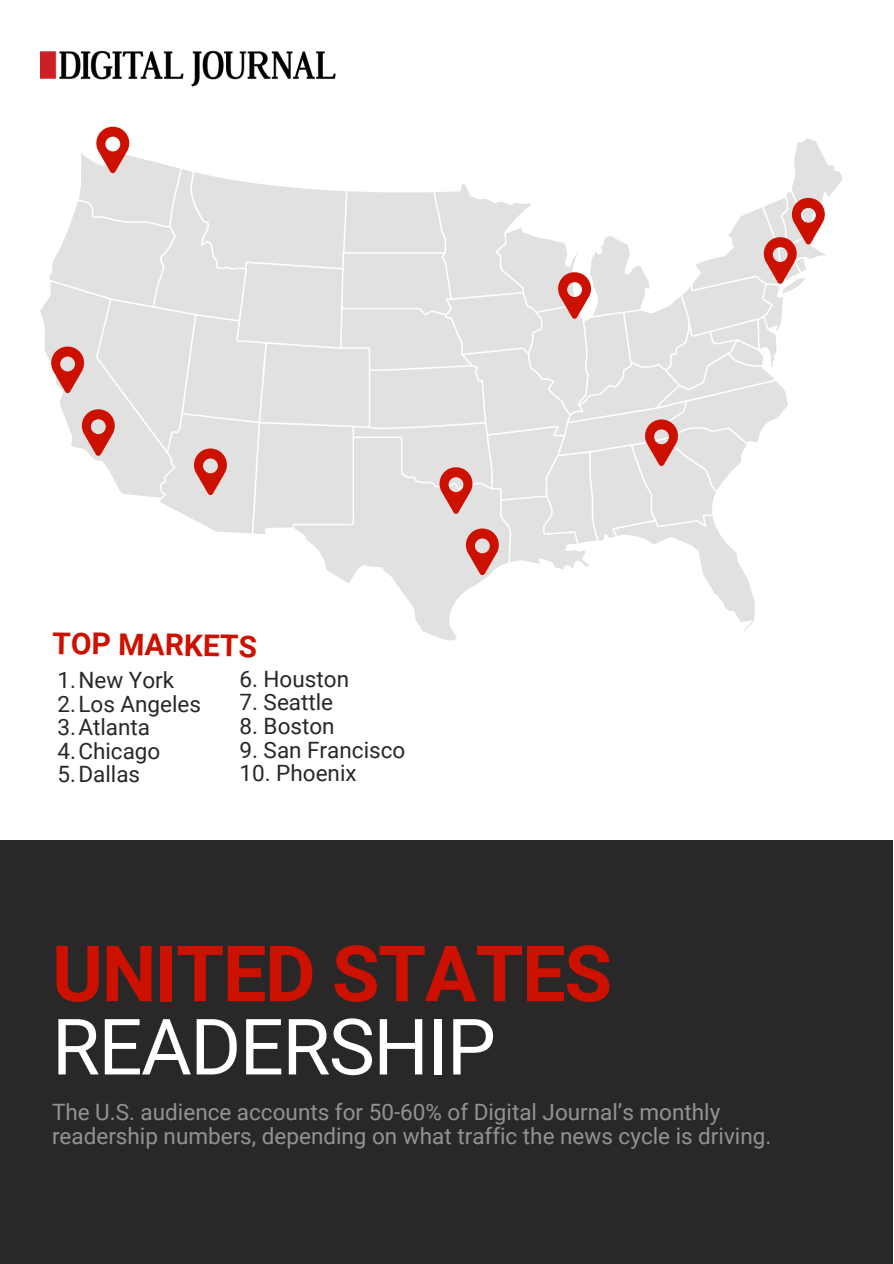
<style>
.page{position:relative;width:894px;height:1264px;background:#fff}
.page>*{position:absolute;margin:0;border:0;box-sizing:border-box;transform-origin:0 0}
.t1{font:700 77.7px "Roboto";letter-spacing:-.02em;color:#c10}
.t2{font:77.7px "Roboto";letter-spacing:-.02em;color:#fff}
.t3{font:700 30px "Roboto";color:#c10}
.t4{font:22.5px/23.7px "Roboto";color:#939393}
.t5{font:22.5px "Roboto";color:#2a2728}
</style>
<div class="page">
<div style="left:0;top:840px;width:892px;height:423px;background:#2a2728"></div>
<svg style="left:40px;top:126px;width:802px;height:514px"></svg>
<img style="left:40px;top:50px;width:295px;height:37px">
<h3 class="t3" style="left:53px;top:625px;width:206px;rotate:1deg">TOP MARKETS</h3>
<h3 class="t5" style="left:58px;top:667px;width:118px">1.New York</h3>
<p class="t5" style="left:58px;top:690px;width:145px">2.Los Angeles</p>
<p class="t5" style="left:58px;top:714px;width:94px">3.Atlanta</p>
<p class="t5" style="left:58px;top:738px;width:104px">4.Chicago</p>
<p class="t5" style="left:58px;top:761px;width:84px">5.Dallas</p>
<p class="t5" style="left:239px;top:666px;width:111px">6. Houston</p>
<p class="t5" style="left:239px;top:689px;width:95px">7. Seattle</p>
<p class="t5" style="left:239px;top:713px;width:97px">8. Boston</p>
<p class="t5" style="left:239px;top:736px;width:167px">9. San Francisco</p>
<p class="t5" style="left:239px;top:760px;width:119px">10. Phoenix</p>
<p class="t1" style="left:52px;top:929px;width:561px">UNITED STATES</p>
<p class="t2" style="left:52px;top:1002px;width:445px">READERSHIP</p>
<p class="t4" style="left:52px;top:1100px;width:720px">The U.S. audience accounts for 50-60% of Digital Journal’s monthly readership numbers, depending on what traffic the news cycle is driving.</p>
</div>
